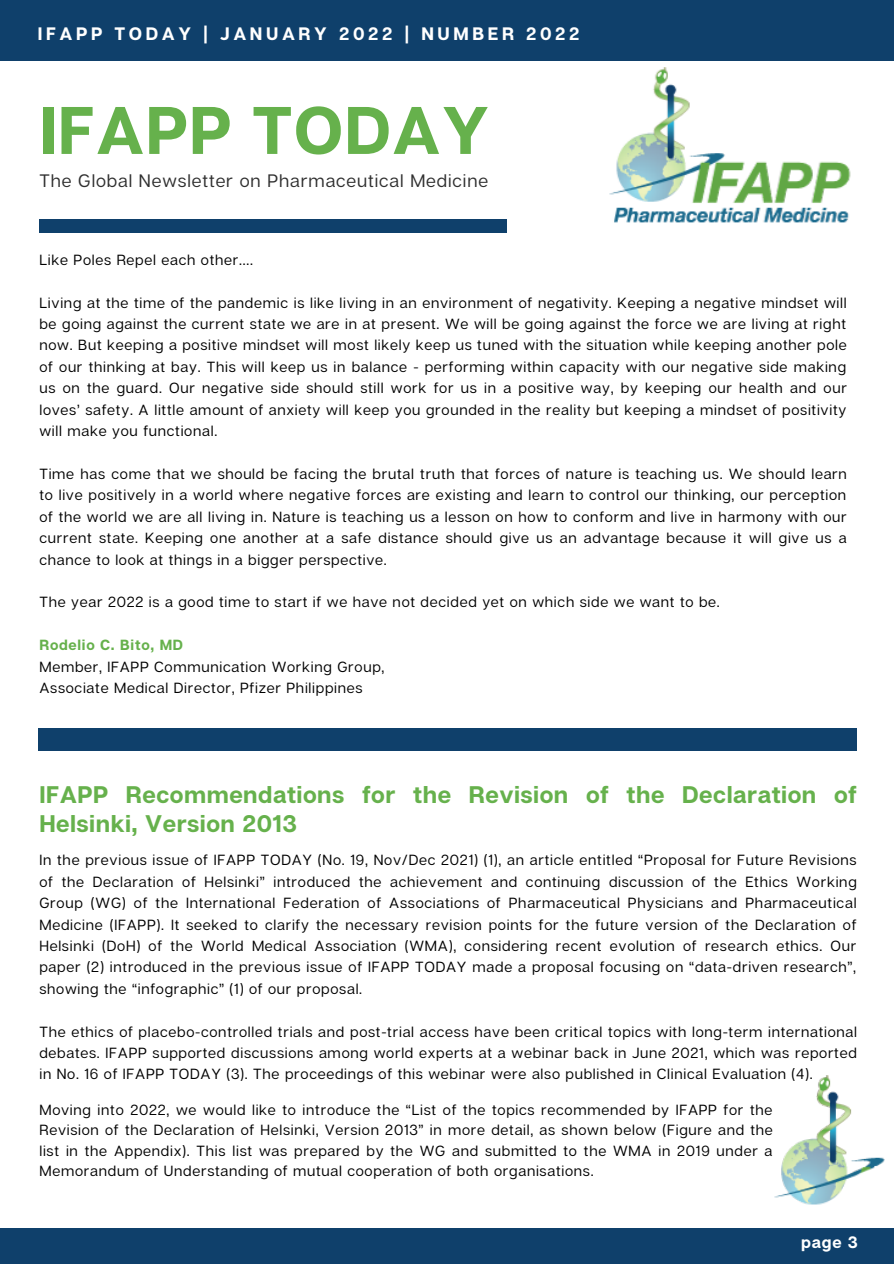
<style>
.page{position:relative;width:894px;height:1264px;background:#fff}
.page>*{position:absolute;margin:0;border:0;box-sizing:border-box;transform-origin:0 0}
.t1{font:700 67.05px "Articulat CF";letter-spacing:.02em;color:#66b14c}
.t2{font:700 24px/29.2px "Articulat CF";letter-spacing:.02em;color:#66b14c}
.t3{font:18px "Articulat CF";letter-spacing:.05em;color:#2f2f2f}
.t4{font:700 18px "Articulat CF";letter-spacing:.2em;color:#fff}
.t5{font:700 16.5px "Articulat CF";color:#fff}
.t6{font:14.7px/21.5px "Articulat CF";letter-spacing:.05em;color:#000;text-align:justify}
.t7{font:700 14.7px "Articulat CF";letter-spacing:.05em;color:#66b14c}
</style>
<div class="page">
<div style="left:0;top:0;width:893px;height:61px;background:#0f406b"></div>
<div style="left:0;top:1228px;width:893px;height:35px;background:#0f406b"></div>
<img style="left:774px;top:1075px;width:111px;height:130px">
<div style="left:39px;top:220px;width:468px;height:12px;background:#0f406b"></div>
<img style="left:609px;top:67px;width:242px;height:156px">
<div style="left:38px;top:728px;width:817px;height:22px;background:#0f406b"></div>
<p class="t4" style="left:38px;top:22px;width:543px">IFAPP TODAY | JANUARY 2022 | NUMBER 2022</p>
<h1 class="t1" style="left:39px;top:88px;width:451px">IFAPP TODAY</h1>
<p class="t3" style="left:39px;top:169px;width:450px">The Global Newsletter on Pharmaceutical Medicine</p>
<p class="t6" style="left:39px;top:248px;width:215px">Like Poles Repel each other….</p>
<p class="t6" style="left:39px;top:291px;width:808px">Living at the time of the pandemic is like living in an environment of negativity. Keeping a negative mindset will be going against the current state we are in at present. We will be going against the force we are living at right now. But keeping a positive mindset will most likely keep us tuned with the situation while keeping another pole of our thinking at bay. This will keep us in balance - performing within capacity with our negative side making us on the guard. Our negative side should still work for us in a positive way, by keeping our health and our loves’ safety. A little amount of anxiety will keep you grounded in the reality but keeping a mindset of positivity will make you functional.</p>
<p class="t6" style="left:39px;top:462px;width:808px">Time has come that we should be facing the brutal truth that forces of nature is teaching us. We should learn to live positively in a world where negative forces are existing and learn to control our thinking, our perception of the world we are all living in. Nature is teaching us a lesson on how to conform and live in harmony with our current state. Keeping one another at a safe distance should give us an advantage because it will give us a chance to look at things in a bigger perspective.</p>
<p class="t6" style="left:39px;top:591px;width:681px">The year 2022 is a good time to start if we have not decided yet on which side we want to be.</p>
<p class="t7" style="left:39px;top:635px;width:145px">Rodelio C. Bito, MD</p>
<p class="t6" style="left:39px;top:655px;width:346px">Member, IFAPP Communication Working Group,<br>Associate Medical Director, Pfizer Philippines</p>
<h2 class="t2" style="left:39px;top:779px;width:818px">IFAPP Recommendations for the Revision of the Declaration of<br>Helsinki, Version 2013</h2>
<p class="t6" style="left:39px;top:849px;width:818px">In the previous issue of IFAPP TODAY (No. 19, Nov/Dec 2021) (1), an article entitled “Proposal for Future Revisions of the Declaration of Helsinki” introduced the achievement and continuing discussion of the Ethics Working Group (WG) of the International Federation of Associations of Pharmaceutical Physicians and Pharmaceutical Medicine (IFAPP). It seeked to clarify the necessary revision points for the future version of the Declaration of Helsinki (DoH) of the World Medical Association (WMA), considering recent evolution of research ethics. Our paper (2) introduced in the previous issue of IFAPP TODAY made a proposal focusing on “data-driven research”, showing the “infographic” (1) of our proposal.</p>
<p class="t6" style="left:39px;top:1020px;width:818px">The ethics of placebo-controlled trials and post-trial access have been critical topics with long-term international debates. IFAPP supported discussions among world experts at a webinar back in June 2021, which was reported in No. 16 of IFAPP TODAY (3). The proceedings of this webinar were also published in Clinical Evaluation (4).</p>
<p class="t6" style="left:39px;top:1099px;width:734px;line-height:20.2px">Moving into 2022, we would like to introduce the “List of the topics recommended by IFAPP for the Revision of the Declaration of Helsinki, Version 2013” in more detail, as shown below (Figure and the list in the Appendix). This list was prepared by the WG and submitted to the WMA in 2019 under a Memorandum of Understanding of mutual cooperation of both organisations.</p>
<p class="t5" style="left:801px;top:1231px;width:58px">page 3</p>
</div>
